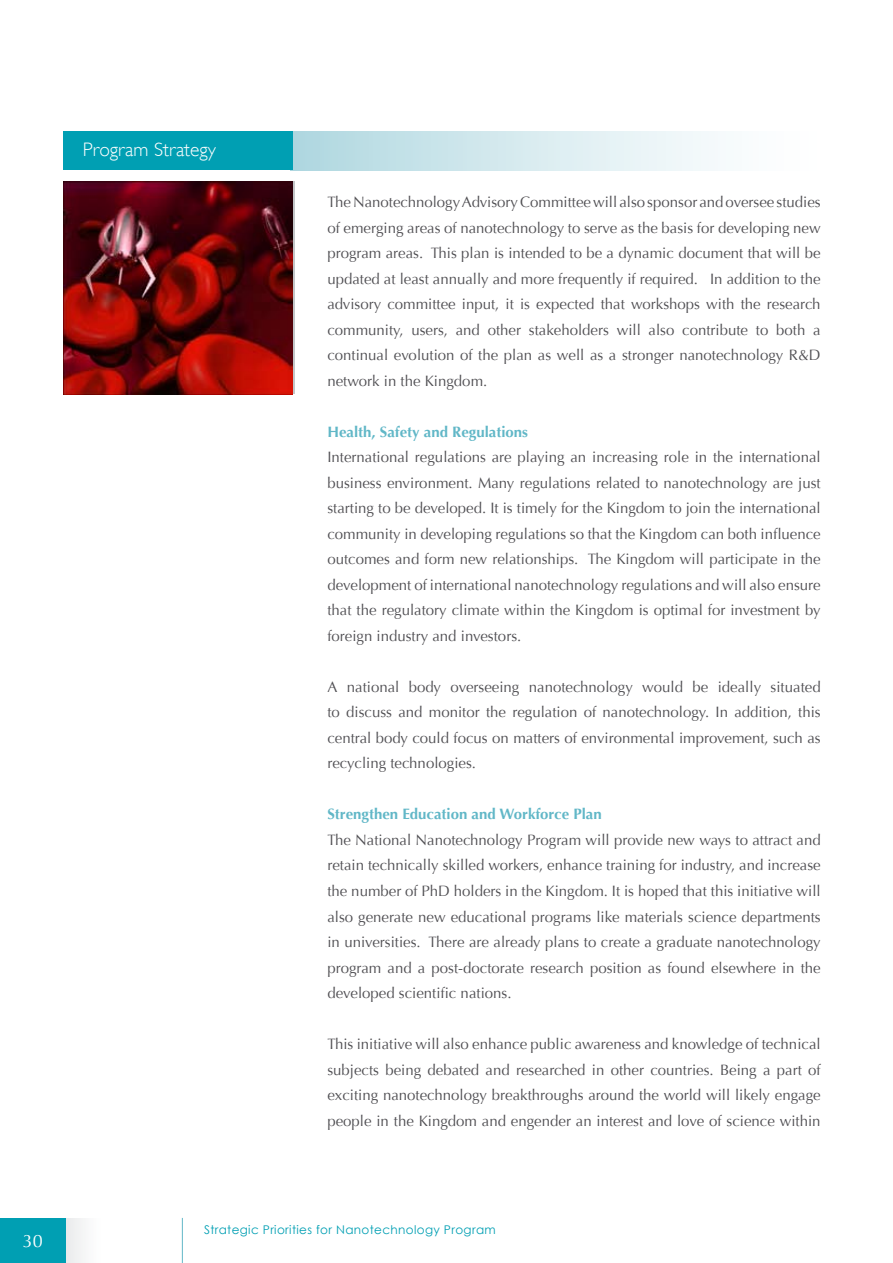
<style>
.page{position:relative;width:893px;height:1263px;background:#fff}
.page>*{position:absolute;margin:0;border:0;box-sizing:border-box;transform-origin:0 0}
.t1{font:300 19.5px "Gill Sans";color:#fff}
.t2{font:18px "Optima";color:#fff}
.t3{font:15px/25.5px "Optima";color:#504f53;text-align:justify}
.t4{font:700 15px "Optima";color:#61b7c7}
.t5{font:12px "Century Gothic";letter-spacing:.03em;color:#009fb3}
</style>
<div class="page">
<div style="left:0;top:1218px;width:102px;height:45px;background:#f5f6f6"></div>
<div style="left:0;top:1218px;width:66px;height:45px;background:#009fb3"></div>
<hr style="left:182px;top:1218px;width:1px;height:45px;background:#61b7c7">
<div style="left:290px;top:132px;width:529px;height:38px;background:linear-gradient(to right,#b1d8e0,#fff)"></div>
<div style="left:64px;top:132px;width:229px;height:38px;background:#009fb3"></div>
<img style="left:64px;top:182px;width:229px;height:212px">
<p class="t2" style="left:23px;top:1231px;width:22px">30</p>
<h1 class="t1" style="left:83px;top:138px;width:135px">Program Strategy</h1>
<p class="t3" style="left:327px;top:189px;width:495px">The Nanotechnology Advisory Committee will also sponsor and oversee studies of emerging areas of nanotechnology to serve as the basis for developing new program areas. This plan is intended to be a dynamic document that will be updated at least annually and more frequently if required. In addition to the advisory committee input, it is expected that workshops with the research community, users, and other stakeholders will also contribute to both a continual evolution of the plan as well as a stronger nanotechnology R&amp;D network in the Kingdom.</p>
<p class="t4" style="left:327px;top:423px;width:202px">Health, Safety and Regulations</p>
<p class="t3" style="left:327px;top:445px;width:495px">International regulations are playing an increasing role in the international business environment. Many regulations related to nanotechnology are just starting to be developed. It is timely for the Kingdom to join the international community in developing regulations so that the Kingdom can both influence outcomes and form new relationships. The Kingdom will participate in the development of international nanotechnology regulations and will also ensure that the regulatory climate within the Kingdom is optimal for investment by foreign industry and investors.</p>
<p class="t3" style="left:327px;top:674px;width:495px">A national body overseeing nanotechnology would be ideally situated to discuss and monitor the regulation of nanotechnology. In addition, this central body could focus on matters of environmental improvement, such as recycling technologies.</p>
<p class="t4" style="left:327px;top:806px;width:276px">Strengthen Education and Workforce Plan</p>
<p class="t3" style="left:327px;top:827px;width:495px">The National Nanotechnology Program will provide new ways to attract and retain technically skilled workers, enhance training for industry, and increase the number of PhD holders in the Kingdom. It is hoped that this initiative will also generate new educational programs like materials science departments in universities. There are already plans to create a graduate nanotechnology program and a post-doctorate research position as found elsewhere in the developed scientific nations.</p>
<p class="t3" style="left:327px;top:1031px;width:495px">This initiative will also enhance public awareness and knowledge of technical subjects being debated and researched in other countries. Being a part of exciting nanotechnology breakthroughs around the world will likely engage people in the Kingdom and engender an interest and love of science within</p>
<p class="t5" style="left:204px;top:1222px;width:293px">Strategic Priorities for Nanotechnology Program</p>
</div>
